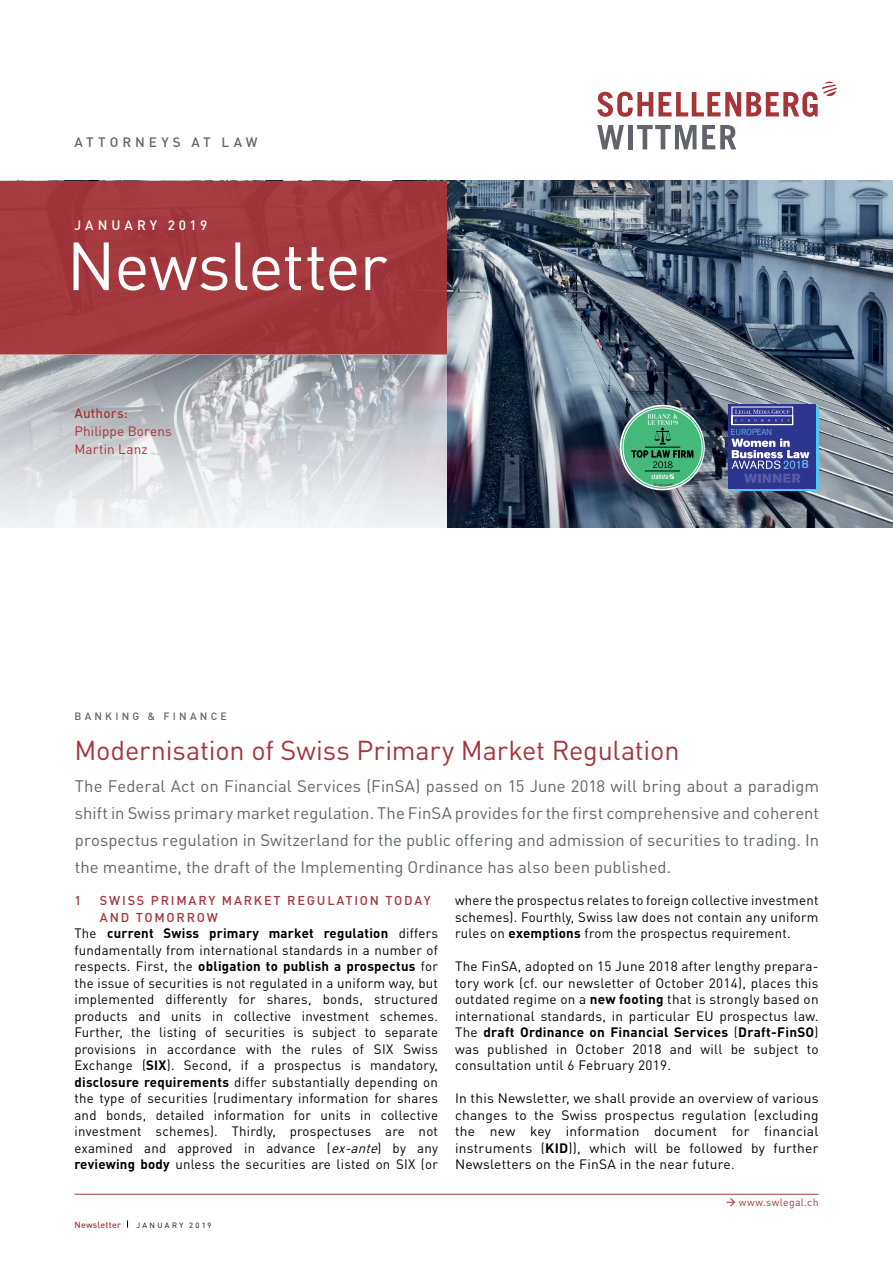
<style>
.page{position:relative;width:893px;height:1263px;background:#fff}
.page>*{position:absolute;margin:0;border:0;box-sizing:border-box;transform-origin:0 0}
.t1{font:66.9px "DIN";letter-spacing:-.02em;color:#fff}
.t2{font:27px "DIN";letter-spacing:-.005em;color:#a6353a}
.t3{font:16.5px/27px "DIN";color:#61646a;text-align:justify}
.t4{font:13.5px/16.5px "DIN";letter-spacing:.02em;color:#000;text-align:justify}
.t5{font:13.5px/18px "DIN";letter-spacing:.01em;color:#a6353a}
.t6{font:500 13.5px "DIN";letter-spacing:.295em;color:#61646a}
.t7{font:500 13.5px "DIN";letter-spacing:.29em;color:#fff}
.t8{font:500 13.5px "DIN";letter-spacing:.015em;color:#a6353a}
.t9{font:500 12.75px/16.5px "DIN";letter-spacing:.14em;color:#a6353a}
.t10{font:11.85px "Akzidenz Grotesk BE";color:#73cff3;scale:1.08 1}
.t11{font:10.5px "DIN";letter-spacing:.025em;color:#a6353a}
.t12{font:500 10.5px "DIN";letter-spacing:.305em;color:#61646a}
.t13{font:500 8.85px "DIN";letter-spacing:.025em;color:#a6353a}
.t14{font:300 8.7px "Akzidenz Grotesk BE";letter-spacing:.02em;color:#73cff3;scale:.88 1}
.t15{font:7.5px "DIN";letter-spacing:.305em;color:#000}
.s1{font-weight:700}
.s2{font-style:italic}
</style>
<div class="page">
<svg style="left:597px;top:125px;width:27px;height:24px"></svg>
<div style="left:628px;top:125px;width:5px;height:24px;background:#61646a"></div>
<svg style="left:637px;top:125px;width:59px;height:24px"></svg>
<svg style="left:702px;top:125px;width:34px;height:24px"></svg>
<svg style="left:597px;top:82px;width:240px;height:35px"></svg>
<img style="left:446px;top:181px;width:447px;height:347px">
<div style="left:0;top:181px;width:446px;height:173px;background:#a6353a"></div>
<svg style="left:0;top:354px;width:446px;height:174px;background:#cdcfd3"></svg>
<hr style="left:74px;top:1194px;width:745px;height:1px;background:#a6353a">
<svg style="left:622px;top:407px;width:82px;height:82px;background:#53a17c"></svg>
<div style="left:731px;top:407px;width:88px;height:84px;background:linear-gradient(to right,#4dc8f0,#4dc8f0)"></div>
<div style="left:728px;top:404px;width:88px;height:84px;background:#2e358f"></div>
<svg style="left:732px;top:407px;width:61px;height:18px"></svg>
<svg style="left:731px;top:439px;width:78px;height:44px"></svg>
<p class="t6" style="left:74px;top:133px;width:185px">ATTORNEYS AT LAW</p>
<p class="t7" style="left:74px;top:216px;width:134px">JANUARY 2019</p>
<h1 class="t1" style="left:67px;top:220px;width:322px">Newsletter</h1>
<p class="t8" style="left:74px;top:404px;width:55px">Authors:</p>
<p class="t5" style="left:74px;top:421px;width:99px">Philippe Borens<br>Martin Lanz</p>
<p class="t12" style="left:74px;top:709px;width:154px">BANKING &amp; FINANCE</p>
<p class="t14" style="left:731px;top:427px;width:48px">EUROPEAN</p>
<p class="t10" style="left:801px;top:457px;width:8px">8</p>
<h2 class="t2" style="left:74px;top:732px;width:607px">Modernisation of Swiss Primary Market Regulation</h2>
<p class="t3" style="left:75px;top:772px;width:746px">The Federal Act on Financial Services (FinSA) passed on 15 June 2018 will bring about a paradigm shift in Swiss primary market regulation. The FinSA provides for the first comprehensive and coherent prospectus regulation in Switzerland for the public offering and admission of securities to trading. In the meantime, the draft of the Implementing Ordinance has also been published.</p>
<p class="t9" style="left:74px;top:892px;width:8px">1</p>
<p class="t9" style="left:100px;top:892px;width:332px">SWISS PRIMARY MARKET REGULATION TODAY<br>AND TOMORROW</p>
<p class="t4" style="left:74px;top:924px;width:365px">The <span class="s1">current Swiss primary market regulation</span> differs fundamentally from international standards in a number of respects. First, the <span class="s1">obligation to publish a prospectus</span> for the issue of securities is not regulated in a uniform way, but implemented differently for shares, bonds, structured products and units in collective investment schemes.<br>Further, the listing of securities is subject to separate provisions in accordance with the rules of SIX Swiss Exchange (<span class="s1">SIX</span>). Second, if a prospectus is mandatory, <span class="s1">disclosure requirements</span> differ substantially depending on the type of securities (rudimentary information for shares and bonds, detailed information for units in collective investment schemes). Thirdly, prospectuses are not examined and approved in advance (<span class="s2">ex-ante</span>) by any <span class="s1">reviewing body</span> unless the securities are listed on SIX (or</p>
<p class="t13" style="left:74px;top:1218px;width:48px">Newsletter</p>
<p class="t15" style="left:136px;top:1220px;width:77px">Jan uar y 2019</p>
<p class="t4" style="left:455px;top:891px;width:365px">where the prospectus relates to foreign collective investment schemes). Fourthly, Swiss law does not contain any uniform rules on <span class="s1">exemptions</span> from the prospectus requirement.</p>
<p class="t4" style="left:455px;top:957px;width:365px">The FinSA, adopted on 15 June 2018 after lengthy prepara&shy;tory work (cf. our newsletter of October 2014), places this outdated regime on a <span class="s1">new footing</span> that is strongly based on international standards, in particular EU prospectus law.<br>The <span class="s1">draft Ordinance on Financial Services</span> (<span class="s1">Draft-FinSO</span>) was published in October 2018 and will be subject to consultation until 6 February 2019.</p>
<p class="t4" style="left:455px;top:1089px;width:365px">In this Newsletter, we shall provide an overview of various changes to the Swiss prospectus regulation (excluding the new key information document for financial instruments (<span class="s1">KID</span>)), which will be followed by further Newsletters on the FinSA in the near future.</p>
<p class="t11" style="left:726px;top:1195px;width:94px">→ www.swlegal.ch</p>
</div>
